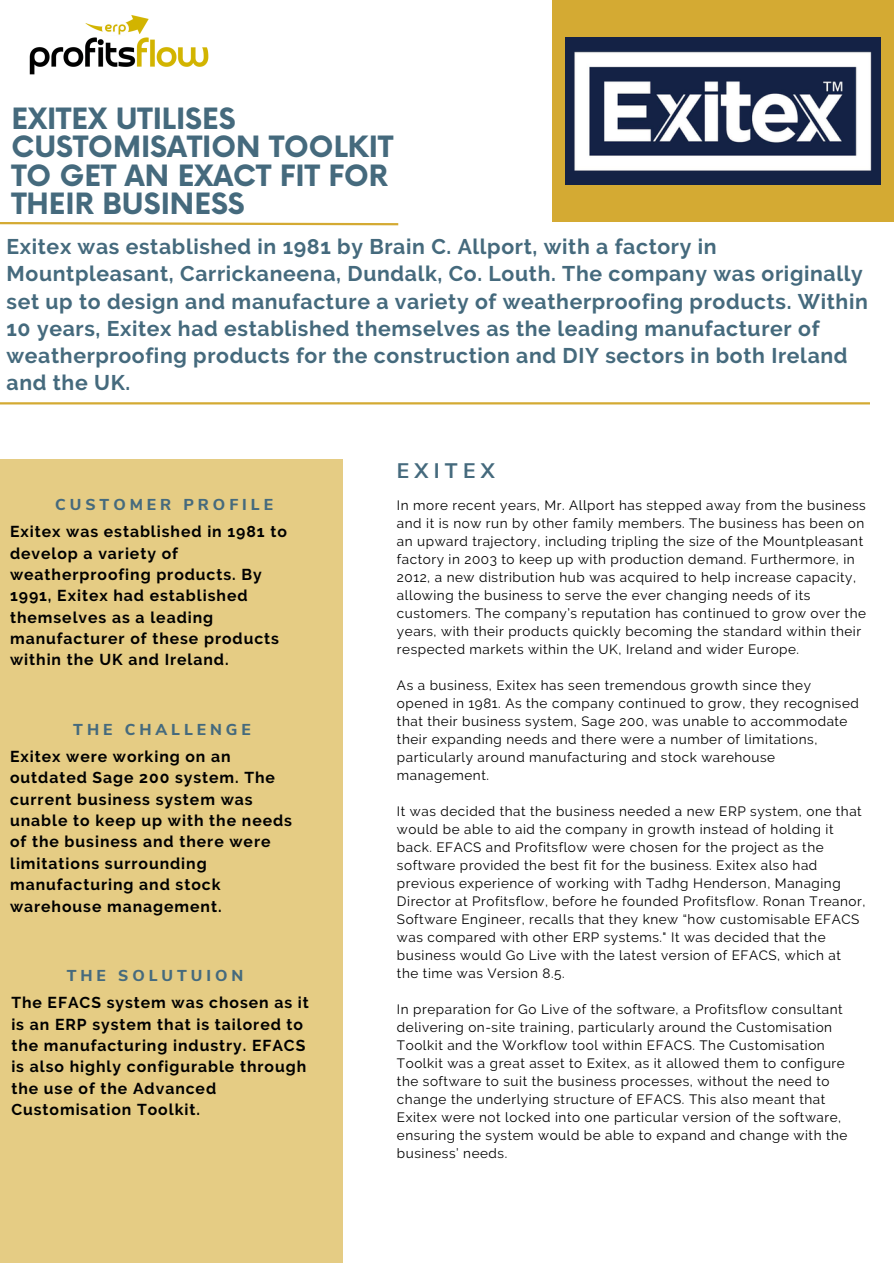
<style>
.page{position:relative;width:894px;height:1264px;background:#fff}
.page>*{position:absolute;margin:0;border:0;box-sizing:border-box;transform-origin:0 0}
.t1{font:700 28.65px/28.2px "Now";color:#456a7d}
.t2{font:700 21.15px/27.3px "Raleway";letter-spacing:.03em;color:#456a7d}
.t3{font:700 21px "Nunito Sans";letter-spacing:.25em;color:#456a7d}
.t4{font:700 15.75px/21.3px "Raleway";letter-spacing:.06em;color:#000}
.t5{font:800 15.75px "Nunito Sans";letter-spacing:.25em;color:#456a7d}
.t6{font:13.5px/18px "Raleway";letter-spacing:.04em;color:#000}
</style>
<div class="page">
<div style="left:551px;top:0;width:342px;height:222px;background:#d4aa33"></div>
<div style="left:0;top:459px;width:343px;height:803px;background:#e5cc84"></div>
<svg style="left:0;top:222px;width:399px;height:4px"></svg>
<hr style="left:0;top:402px;width:869px;height:2px;background:#d4aa33">
<img style="left:565px;top:38px;width:315px;height:146px">
<img style="left:29px;top:15px;width:180px;height:60px">
<h1 class="t1" style="left:11px;top:107px;width:383px">EXITEX UTILISES<br>CUSTOMISATION TOOLKIT<br>TO GET AN EXACT FIT FOR<br>THEIR BUSINESS</h1>
<p class="t2" style="left:7px;top:233px;width:862px">Exitex was established in 1981 by Brain C. Allport, with a factory in Mountpleasant, Carrickaneena, Dundalk, Co. Louth. The company was originally set up to design and manufacture a variety of weatherproofing products. Within 10 years, Exitex had established themselves as the leading manufacturer of weatherproofing products for the construction and DIY sectors in both Ireland and the UK.</p>
<h4 class="t5" style="left:55px;top:494px;width:219px">CUSTOMER PROFILE</h4>
<h5 class="t4" style="left:10px;top:521px;width:278px">Exitex was established in 1981 to develop a variety of weatherproofing products. By<br>1991, Exitex had established themselves as a leading manufacturer of these products within the UK and Ireland.</h5>
<h5 class="t5" style="left:73px;top:719px;width:179px">THE CHALLENGE</h5>
<h4 class="t4" style="left:10px;top:745px;width:283px">Exitex were working on an outdated Sage 200 system. The current business system was unable to keep up with the needs of the business and there were limitations surrounding manufacturing and stock warehouse management.</h4>
<h5 class="t5" style="left:67px;top:965px;width:178px">THE SOLUTUION</h5>
<h2 class="t4" style="left:11px;top:991px;width:299px">The EFACS system was chosen as it is an ERP system that is tailored to the manufacturing industry. EFACS is also highly configurable through the use of the Advanced<br>Customisation Toolkit.</h2>
<h4 class="t3" style="left:397px;top:457px;width:99px">EXITEX</h4>
<p class="t6" style="left:397px;top:496px;width:470px">In more recent years, Mr. Allport has stepped away from the business and it is now run by other family members. The business has been on an upward trajectory, including tripling the size of the Mountpleasant factory in 2003 to keep up with production demand. Furthermore, in 2012, a new distribution hub was acquired to help increase capacity, allowing the business to serve the ever changing needs of its customers. The company’s reputation has continued to grow over the years, with their products quickly becoming the standard within their respected markets within the UK, Ireland and wider Europe.</p>
<p class="t6" style="left:397px;top:676px;width:463px">As a business, Exitex has seen tremendous growth since they opened in 1981. As the company continued to grow, they recognised that their business system, Sage 200, was unable to accommodate their expanding needs and there were a number of limitations, particularly around manufacturing and stock warehouse management.</p>
<h3 class="t6" style="left:397px;top:802px;width:470px">It was decided that the business needed a new ERP system, one that would be able to aid the company in growth instead of holding it back. EFACS and Profitsflow were chosen for the project as the software provided the best fit for the business. Exitex also had previous experience of working with Tadhg Henderson, Managing Director at Profitsflow, before he founded Profitsflow. Ronan Treanor, Software Engineer, recalls that they knew “how customisable EFACS was compared with other ERP systems." It was decided that the business would Go Live with the latest version of EFACS, which at the time was Version 8.5.</h3>
<p class="t6" style="left:397px;top:1000px;width:452px">In preparation for Go Live of the software, a Profitsflow consultant delivering on-site training, particularly around the Customisation Toolkit and the Workflow tool within EFACS. The Customisation Toolkit was a great asset to Exitex, as it allowed them to configure the software to suit the business processes, without the need to change the underlying structure of EFACS. This also meant that Exitex were not locked into one particular version of the software, ensuring the system would be able to expand and change with the business’ needs.</p>
</div>
